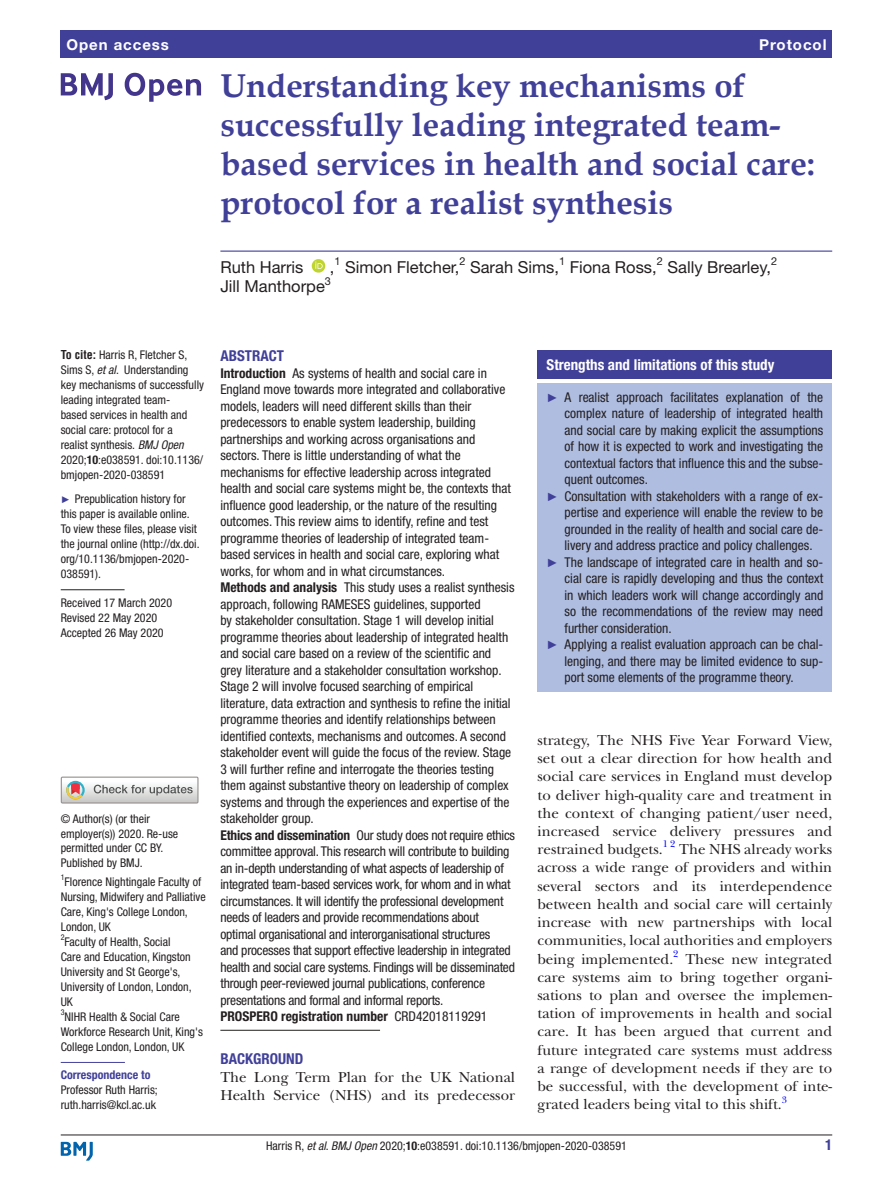
<style>
.page{position:relative;width:893px;height:1191px;background:#fff}
.page>*{position:absolute;margin:0;border:0;box-sizing:border-box;transform-origin:0 0}
.t1{font:700 33px/39px "Book Antiqua";color:#414099}
.t2{font:16.5px "Helvetica Neue LT Std";color:#231f20}
.t3{font:15px/18.1px "New Baskerville";color:#231f20;text-align:justify}
.t4{font:700 condensed 15px "Helvetica Neue LT Std";color:#fff}
.t5{font:700 condensed 15px "Helvetica Neue LT Std";color:#414099}
.t6{font:700 15px "Helvetica Neue LT Std";letter-spacing:.065em;color:#fff}
.t7{font:condensed 13.5px/16.5px "Helvetica Neue LT Std";color:#231f20}
.t8{font:condensed 12px/15px "Helvetica Neue LT Std";color:#231f20}
.t9{font:700 condensed 12px "Helvetica Neue LT Std";color:#414099}
.t10{font:10.95px "Helvetica Neue LT Std";color:#231f20}
.t11{font:9.9px "New Baskerville";color:#00f}
.t12{font:condensed 7.95px "Helvetica Neue LT Std";color:#231f20}
.s1{font-family:"Helvetica LT Std";font-weight:700}
.s2{font-style:italic}
.s3{font-weight:700}
.s4{font-family:"Arial";font-stretch:normal;font-size:9.75px;color:#414099}
.s5{font-family:"Arial";font-stretch:normal;font-size:12px;color:#414099}
</style>
<div class="page">
<hr style="left:61px;top:1134px;width:771px;height:1px;background:#231f20">
<svg style="left:61px;top:1141px;width:32px;height:19px"></svg>
<div style="left:61px;top:31px;width:771px;height:27px;background:#414099"></div>
<hr style="left:220px;top:250px;width:612px;height:2px;background:#414099">
<svg style="left:312px;top:259px;width:13px;height:14px"></svg>
<hr style="left:61px;top:589px;width:64px;height:1px;background:#231f20">
<hr style="left:61px;top:1062px;width:64px;height:1px;background:#414099">
<svg style="left:61px;top:73px;width:52px;height:27px"></svg>
<svg style="left:125px;top:73px;width:76px;height:29px"></svg>
<div style="left:61px;top:776px;width:138px;height:27px;border:1px solid #969090"></div>
<svg style="left:61px;top:777px;width:137px;height:26px"></svg>
<div style="left:538px;top:350px;width:294px;height:29px;background:#414099"></div>
<div style="left:538px;top:383px;width:294px;height:308px;background:#afbde1"></div>
<hr style="left:220px;top:1030px;width:160px;height:1px;background:#231f20">
<p class="t6" style="left:66px;top:35px;width:104px">Open access</p>
<p class="t6" style="left:759px;top:35px;width:69px">Protocol</p>
<h1 class="t1" style="left:220px;top:66px;width:596px">Understanding key mechanisms of successfully leading integrated team&shy;based services in health and social care: protocol for a realist synthesis</h1>
<p class="t2" style="left:220px;top:257px;width:85px">Ruth Harris</p>
<p class="t2" style="left:330px;top:257px;width:6px">,</p>
<p class="t10" style="left:334px;top:255px;width:8px">1</p>
<p class="t2" style="left:345px;top:257px;width:116px">Simon Fletcher,</p>
<p class="t10" style="left:459px;top:255px;width:8px">2</p>
<p class="t2" style="left:470px;top:257px;width:90px">Sarah Sims,</p>
<p class="t10" style="left:559px;top:255px;width:8px">1</p>
<p class="t2" style="left:570px;top:257px;width:89px">Fiona Ross,</p>
<p class="t10" style="left:657px;top:255px;width:8px">2</p>
<p class="t2" style="left:667px;top:257px;width:105px">Sally Brearley,</p>
<p class="t10" style="left:771px;top:255px;width:8px">2</p>
<p class="t2" style="left:220px;top:276px;width:106px">Jill Manthorpe</p>
<p class="t10" style="left:325px;top:274px;width:8px">3</p>
<p class="t8" style="left:61px;top:347px;width:145px"><span class="s1">To cite:</span> Harris R, Fletcher S,<br>Sims S, <span class="s2">et al</span>. Understanding key mechanisms of successfully leading integrated team-<br>based services in health and social care: protocol for a<br>realist synthesis. <span class="s2">BMJ Open<br></span>2020;<span class="s3">10</span>:e038591. doi:10.1136/ bmjopen-2020-038591</p>
<p class="t8" style="left:61px;top:491px;width:140px"><span class="s4">►</span> Prepublication history for this paper is available online.<br>To view these files, please visit the journal online (http://dx.doi. org/10.1136/bmjopen-2020-<br>038591).</p>
<p class="t8" style="left:61px;top:595px;width:113px">Received 17 March 2020<br>Revised 22 May 2020<br>Accepted 26 May 2020</p>
<p class="t8" style="left:61px;top:812px;width:119px;line-height:14.4px">© Author(s) (or their employer(s)) 2020. Re-use permitted under CC BY.<br>Published by BMJ.</p>
<p class="t12" style="left:61px;top:873px;width:5px">1</p>
<p class="t8" style="left:61px;top:874px;width:146px;text-indent:4px">Florence Nightingale Faculty of<br>Nursing, Midwifery and Palliative<br>Care, King's College London,<br>London, UK</p>
<p class="t12" style="left:61px;top:933px;width:5px">2</p>
<p class="t8" style="left:61px;top:934px;width:144px;text-indent:4px">Faculty of Health, Social<br>Care and Education, Kingston<br>University and St George's,<br>University of London, London,<br>UK<br><sup>3</sup>NIHR Health &amp; Social Care<br>Workforce Research Unit, King's<br>College London, London, UK</p>
<p class="t9" style="left:61px;top:1067px;width:91px">Correspondence to</p>
<p class="t8" style="left:61px;top:1082px;width:99px">Professor Ruth Harris; ruth.harris@kcl.ac.uk</p>
<p class="t5" style="left:220px;top:347px;width:65px">Abstract</p>
<p class="t7" style="left:220px;top:364px;width:296px"><span class="s3">Introduction</span> As systems of health and social care in England move towards more integrated and collaborative models, leaders will need different skills than their predecessors to enable system leadership, building partnerships and working across organisations and sectors. There is little understanding of what the mechanisms for effective leadership across integrated health and social care systems might be, the contexts that influence good leadership, or the nature of the resulting outcomes. This review aims to identify, refine and test programme theories of leadership of integrated team&shy;based services in health and social care, exploring what works, for whom and in what circumstances.<br><span class="s3">Methods and analysis</span> This study uses a realist synthesis approach, following RAMESES guidelines, supported<br>by stakeholder consultation. Stage 1 will develop initial programme theories about leadership of integrated health and social care based on a review of the scientific and grey literature and a stakeholder consultation workshop.<br>Stage 2 will involve focused searching of empirical literature, data extraction and synthesis to refine the initial programme theories and identify relationships between identified contexts, mechanisms and outcomes. A second stakeholder event will guide the focus of the review. Stage 3 will further refine and interrogate the theories testing them against substantive theory on leadership of complex systems and through the experiences and expertise of the stakeholder group.<br><span class="s3">Ethics and dissemination</span> Our study does not require ethics committee approval. This research will contribute to building an in-depth understanding of what aspects of leadership of integrated team-based services work, for whom and in what circumstances. It will identify the professional development needs of leaders and provide recommendations about optimal organisational and interorganisational structures<br>and processes that support effective leadership in integrated health and social care systems. Findings will be disseminated through peer-reviewed journal publications, conference presentations and formal and informal reports.<br><span class="s3">PROSPERO registration number</span> CRD42018119291</p>
<p class="t5" style="left:220px;top:1049px;width:85px">Background</p>
<p class="t3" style="left:220px;top:1068px;width:296px">The Long Term Plan for the UK National<br>Health Service (NHS) and its predecessor</p>
<p class="t4" style="left:547px;top:356px;width:229px">Strengths and limitations of this study</p>
<p class="t7" style="left:547px;top:389px;width:278px"><span class="s5">►</span> A realist approach facilitates explanation of the</p>
<p class="t7" style="left:565px;top:405px;width:260px">complex nature of leadership of integrated health</p>
<p class="t7" style="left:565px;top:422px;width:260px">and social care by making explicit the assumptions</p>
<p class="t7" style="left:565px;top:438px;width:260px">of how it is expected to work and investigating the</p>
<p class="t7" style="left:565px;top:455px;width:260px">contextual factors that influence this and the subse-</p>
<p class="t7" style="left:565px;top:471px;width:85px">quent outcomes.</p>
<p class="t7" style="left:547px;top:488px;width:278px"><span class="s5">►</span> Consultation with stakeholders with a range of ex-</p>
<p class="t7" style="left:565px;top:504px;width:260px">pertise and experience will enable the review to be</p>
<p class="t7" style="left:565px;top:521px;width:260px">grounded in the reality of health and social care de-</p>
<p class="t7" style="left:565px;top:537px;width:250px">livery and address practice and policy challenges.</p>
<p class="t7" style="left:547px;top:554px;width:278px"><span class="s5">►</span> The landscape of integrated care in health and so-</p>
<p class="t7" style="left:565px;top:570px;width:260px">cial care is rapidly developing and thus the context</p>
<p class="t7" style="left:565px;top:587px;width:260px">in which leaders work will change accordingly and</p>
<p class="t7" style="left:565px;top:603px;width:260px">so the recommendations of the review may need</p>
<p class="t7" style="left:565px;top:620px;width:109px">further consideration.</p>
<p class="t7" style="left:547px;top:636px;width:278px"><span class="s5">►</span> Applying a realist evaluation approach can be chal-</p>
<p class="t7" style="left:565px;top:653px;width:260px">lenging, and there may be limited evidence to sup-</p>
<p class="t7" style="left:565px;top:669px;width:231px">port some elements of the programme theory.</p>
<p class="t3" style="left:538px;top:731px;width:296px">strategy, The NHS Five Year Forward View, set out a clear direction for how health and social care services in England must develop to deliver high-quality care and treatment in the context of changing patient/user need, increased service delivery pressures and restrained budgets.</p>
<p class="t11" style="left:663px;top:838px;width:14px">1 2</p>
<p class="t3" style="left:538px;top:840px;width:296px;text-indent:142px">The NHS already works across a wide range of providers and within several sectors and its interdependence between health and social care will certainly increase with new partnerships with local communities, local authorities and employers being implemented.</p>
<p class="t11" style="left:673px;top:947px;width:7px">2</p>
<p class="t3" style="left:538px;top:949px;width:296px;text-indent:148px">These new integrated care systems aim to bring together organi&shy;sations to plan and oversee the implemen&shy;tation of improvements in health and social care. It has been argued that current and future integrated care systems must address a range of development needs if they are to be successful, with the development of inte&shy;grated leaders being vital to this shift.<sup>3</sup></p>
<p class="t8" style="left:266px;top:1137px;width:362px">Harris R, <span class="s2">et al</span>. <span class="s2">BMJ Open</span> 2020;<span class="s3">10</span>:e038591. doi:10.1136/bmjopen-2020-038591</p>
<p class="t5" style="left:825px;top:1135px;width:9px">1</p>
</div>
